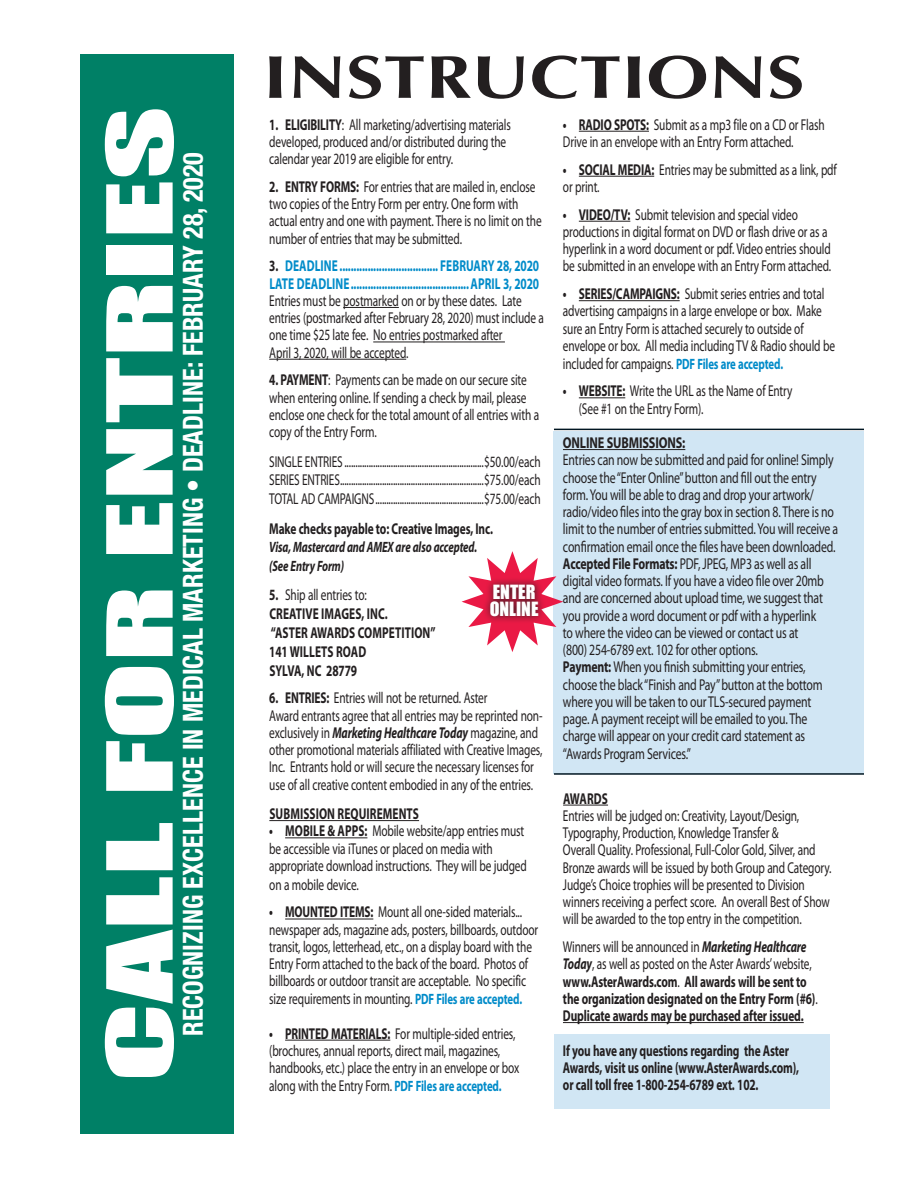
<style>
.page{position:relative;width:918px;height:1188px;background:#fff}
.page>*{position:absolute;margin:0;border:0;box-sizing:border-box;transform-origin:0 0}
.t1{font:84px "Impact";color:#fff;scale:1.7 1}
.t2{font:700 condensed 27.75px "Helvetica Neue";color:#fff;scale:.94 1}
.t3{font:18px "Impact";color:#fff}
.t4{font:15.75px/17.2px "Myriad Pro";letter-spacing:-.01em;color:#231f20;scale:.72 1}
.t5{font:15.75px/17.2px "Myriad Pro";letter-spacing:-.01em;color:#231f20;scale:.75 1}
.t6{font:700 15.75px/17.2px "Myriad Pro";letter-spacing:-.01em;color:#231f20;scale:.72 1}
.t7{font:700 15.75px "Myriad Pro";letter-spacing:.01em;color:#008bc9;scale:.72 1}
.t8{font:700 15.75px "Myriad Pro";letter-spacing:.01em;color:#231f20;scale:.72 1}
.t9{font:700 15.75px "Myriad Pro";letter-spacing:-.01em;color:#231f20;scale:.78 1}
.t10{font:italic 700 15px "Myriad Pro";letter-spacing:-.01em;color:#231f20;scale:.72 1}
.s1{font-weight:700}
.s2{color:#231f20}
.s3{font-weight:700;font-style:italic}
.s4{font-weight:700;font-size:15px;color:#008bc9}
.s5{font-weight:400}
.s6{font-style:italic}
</style>
<div class="page">
<div style="left:554px;top:431px;width:310px;height:342px;background:#d1e6f4"></div>
<hr style="left:554px;top:429px;width:310px;height:1px;background:#011622">
<hr style="left:554px;top:773px;width:310px;height:2px;background:#011622">
<div style="left:80px;top:54px;width:149px;height:1080px;background:#008066"></div>
<div style="left:223px;top:54px;width:11px;height:1080px;background:#008066"></div>
<div style="left:554px;top:1035px;width:275px;height:74px;background:#d1e6f4"></div>
<hr style="left:343px;top:307px;width:56px;height:1px;background:#231f20">
<hr style="left:373px;top:342px;width:132px;height:1px;background:#231f20">
<hr style="left:269px;top:359px;width:137px;height:1px;background:#231f20">
<hr style="left:269px;top:820px;width:150px;height:1px;background:#231f20">
<hr style="left:285px;top:837px;width:82px;height:1px;background:#231f20">
<hr style="left:285px;top:919px;width:88px;height:1px;background:#231f20">
<hr style="left:285px;top:1040px;width:105px;height:1px;background:#231f20">
<hr style="left:579px;top:131px;width:70px;height:1px;background:#231f20">
<hr style="left:579px;top:176px;width:75px;height:1px;background:#231f20">
<hr style="left:579px;top:221px;width:51px;height:1px;background:#231f20">
<hr style="left:579px;top:300px;width:101px;height:1px;background:#231f20">
<hr style="left:579px;top:397px;width:46px;height:1px;background:#231f20">
<hr style="left:563px;top:449px;width:122px;height:1px;background:#231f20">
<hr style="left:563px;top:805px;width:45px;height:1px;background:#231f20">
<hr style="left:563px;top:1022px;width:241px;height:1px;background:#231f20">
<svg style="left:269px;top:56px;width:533px;height:43px"></svg>
<svg style="left:462px;top:551px;width:101px;height:101px"></svg>
<svg style="left:482px;top:577px;width:63px;height:47px;background:#ac213e"></svg>
<p class="t1" style="left:75px;top:1082px;width:576px;rotate:-90deg">CALL FOR ENTRIES</p>
<p class="t2" style="left:176px;top:1036px;width:942px;rotate:-90deg">RECOGNIZING EXCELLENCE IN MEDICAL MARKETING • DEADLINE: FEBRUARY 28, 2020</p>
<p class="t4" style="left:269px;top:115px;width:337px"><span class="s1">1. ELIGIBILITY</span>: All marketing/advertising materials developed, produced and/or distributed during the calendar year 2019 are eligible for entry.</p>
<p class="t4" style="left:269px;top:178px;width:380px"><span class="s1">2. ENTRY FORMS:</span> For entries that are mailed in, enclose two copies of the Entry Form per entry. One form with actual entry and one with payment. There is no limit on the number of entries that may be submitted.</p>
<p class="t7" style="left:269px;top:256px;width:376px"><span class="s2">3.</span> DEADLINE ................................... FEBRUARY 28, 2020</p>
<p class="t7" style="left:269px;top:273px;width:376px">LATE DEADLINE..........................................APRIL 3, 2020</p>
<p class="t4" style="left:269px;top:292px;width:383px">Entries must be postmarked on or by these dates. Late entries (postmarked after February 28, 2020) must include a one time $25 late fee. No entries postmarked after</p>
<p class="t4" style="left:269px;top:343px;width:195px">April 3, 2020, will be accepted.</p>
<p class="t4" style="left:269px;top:371px;width:376px"><span class="s1">4. PAYMENT</span>: Payments can be made on our secure site when entering online. If sending a check by mail, please enclose one check for the total amount of all entries with a copy of the Entry Form.</p>
<p class="t4" style="left:269px;top:452px;width:379px">SINGLE ENTRIES ...............................................................$50.00/each</p>
<p class="t4" style="left:269px;top:471px;width:379px">SERIES ENTRIES.................................................................$75.00/each</p>
<p class="t4" style="left:269px;top:490px;width:379px">TOTAL AD CAMPAIGNS.................................................$75.00/each</p>
<p class="t6" style="left:269px;top:519px;width:312px">Make checks payable to: Creative Images, Inc.</p>
<p class="t10" style="left:269px;top:537px;width:290px">Visa, Mastercard and AMEX are also accepted.</p>
<p class="t10" style="left:269px;top:556px;width:106px">(See Entry Form)</p>
<p class="t4" style="left:269px;top:586px;width:137px"><span class="s1">5.</span> Ship all entries to:</p>
<p class="t8" style="left:269px;top:603px;width:166px">CREATIVE IMAGES, INC.</p>
<p class="t8" style="left:271px;top:622px;width:230px">“ASTER AWARDS COMPETITION”</p>
<p class="t8" style="left:269px;top:641px;width:136px">141 WILLETS ROAD</p>
<p class="t6" style="left:269px;top:661px;width:123px">SYLVA, NC 28779</p>
<p class="t4" style="left:269px;top:689px;width:305px"><span class="s1">6. ENTRIES:</span> Entries will not be returned. Aster</p>
<p class="t4" style="left:269px;top:706px;width:381px">Award entrants agree that all entries may be reprinted non&shy;exclusively in <span class="s3">Marketing Healthcare Today</span> magazine, and other promotional materials affiliated with Creative Images, Inc. Entrants hold or will secure the necessary licenses for use of all creative content embodied in any of the entries.</p>
<p class="t8" style="left:269px;top:803px;width:209px">SUBMISSION REQUIREMENTS</p>
<p class="t4" style="left:269px;top:822px;width:356px"><span class="s1">• MOBILE &amp; APPS:</span> Mobile website/app entries must</p>
<p class="t4" style="left:269px;top:839px;width:359px">be accessible via iTunes or placed on media with appropriate download instructions. They will be judged</p>
<p class="t4" style="left:269px;top:876px;width:126px">on a mobile device.</p>
<p class="t4" style="left:269px;top:903px;width:375px"><span class="s1">• MOUNTED ITEMS:</span> Mount all one-sided materials... newspaper ads, magazine ads, posters, billboards, outdoor transit, logos, letterhead, etc., on a display board with the Entry Form attached to the back of the board. Photos of billboards or outdoor transit are acceptable. No specific size requirements in mounting. <span class="s4">PDF Files are accepted.</span></p>
<p class="t4" style="left:269px;top:1024px;width:349px"><span class="s1">• PRINTED MATERIALS:</span> For multiple-sided entries, (brochures, annual reports, direct mail, magazines, handbooks, etc.) place the entry in an envelope or box along with the Entry Form. <span class="s4">PDF Files are accepted.</span></p>
<p class="t3" style="left:493px;top:578px;width:44px">ENTER</p>
<p class="t3" style="left:490px;top:595px;width:50px">ONLINE</p>
<p class="t4" style="left:563px;top:115px;width:365px"><span class="s1">• RADIO SPOTS:</span> Submit as a mp3 file on a CD or Flash<br>Drive in an envelope with an Entry Form attached.</p>
<p class="t4" style="left:563px;top:160px;width:382px"><span class="s1">• SOCIAL MEDIA:</span> Entries may be submitted as a link, pdf or print.</p>
<p class="t4" style="left:563px;top:205px;width:374px"><span class="s1">• VIDEO/TV:</span> Submit television and special video productions in digital format on DVD or flash drive or as a hyperlink in a word document or pdf. Video entries should be submitted in an envelope with an Entry Form attached.</p>
<p class="t4" style="left:563px;top:285px;width:379px"><span class="s1">• SERIES/CAMPAIGNS:</span> Submit series entries and total advertising campaigns in a large envelope or box. Make sure an Entry Form is attached securely to outside of envelope or box. All media including TV &amp; Radio should be included for campaigns. <span class="s4">PDF Files are accepted.</span></p>
<p class="t4" style="left:579px;top:382px;width:298px;text-indent:-16px"><span class="s1">• WEBSITE:</span> Write the URL as the Name of Entry (See #1 on the Entry Form).</p>
<p class="t9" style="left:563px;top:432px;width:158px">ONLINE SUBMISSIONS:</p>
<p class="t5" style="left:563px;top:451px;width:368px">Entries can now be submitted and paid for online! Simply choose the “Enter Online” button and fill out the entry form. You will be able to drag and drop your artwork/ radio/video files into the gray box in section 8. There is no limit to the number of entries submitted. You will receive a confirmation email once the files have been downloaded.</p>
<p class="t5" style="left:563px;top:555px;width:350px"><span class="s1">Accepted File Formats:</span> PDF, JPEG, MP3 as well as all digital video formats. If you have a video file over 20mb and are concerned about upload time, we suggest that you provide a word document or pdf with a hyperlink</p>
<p class="t5" style="left:563px;top:624px;width:316px">to where the video can be viewed or contact us at</p>
<p class="t5" style="left:563px;top:641px;width:261px">(800) 254-6789 ext. 102 for other options.</p>
<p class="t5" style="left:563px;top:658px;width:348px"><span class="s1">Payment:</span> When you finish submitting your entries, choose the black “Finish and Pay” button at the bottom where you will be taken to our TLS-secured payment page. A payment receipt will be emailed to you. The charge will appear on your credit card statement as “Awards Program Services.”</p>
<p class="t6" style="left:563px;top:789px;width:64px">AWARDS</p>
<p class="t4" style="left:563px;top:807px;width:330px">Entries will be judged on: Creativity, Layout/Design,<br>Typography, Production, Knowledge Transfer &amp;</p>
<p class="t4" style="left:563px;top:841px;width:375px">Overall Quality. Professional, Full-Color Gold, Silver, and Bronze awards will be issued by both Group and Category.<br>Judge’s Choice trophies will be presented to Division winners receiving a perfect score. An overall Best of Show will be awarded to the top entry in the competition.</p>
<p class="t6" style="left:563px;top:938px;width:355px"><span class="s5">Winners will be announced in</span> <span class="s6">Marketing Healthcare Today</span><span class="s5">, as well as posted on the Aster Awards’ website, </span>www.AsterAwards.com<span class="s5">.</span> All awards will be sent to the organization designated on the Entry Form (#6)<span class="s5">.<br></span>Duplicate awards may be purchased after issued.</p>
<p class="t6" style="left:563px;top:1041px;width:316px">If you have any questions regarding the Aster</p>
<p class="t6" style="left:563px;top:1058px;width:330px">Awards, visit us online (www.AsterAwards.com),</p>
<p class="t6" style="left:563px;top:1076px;width:273px">or call toll free 1-800-254-6789 ext. 102.</p>
</div>
